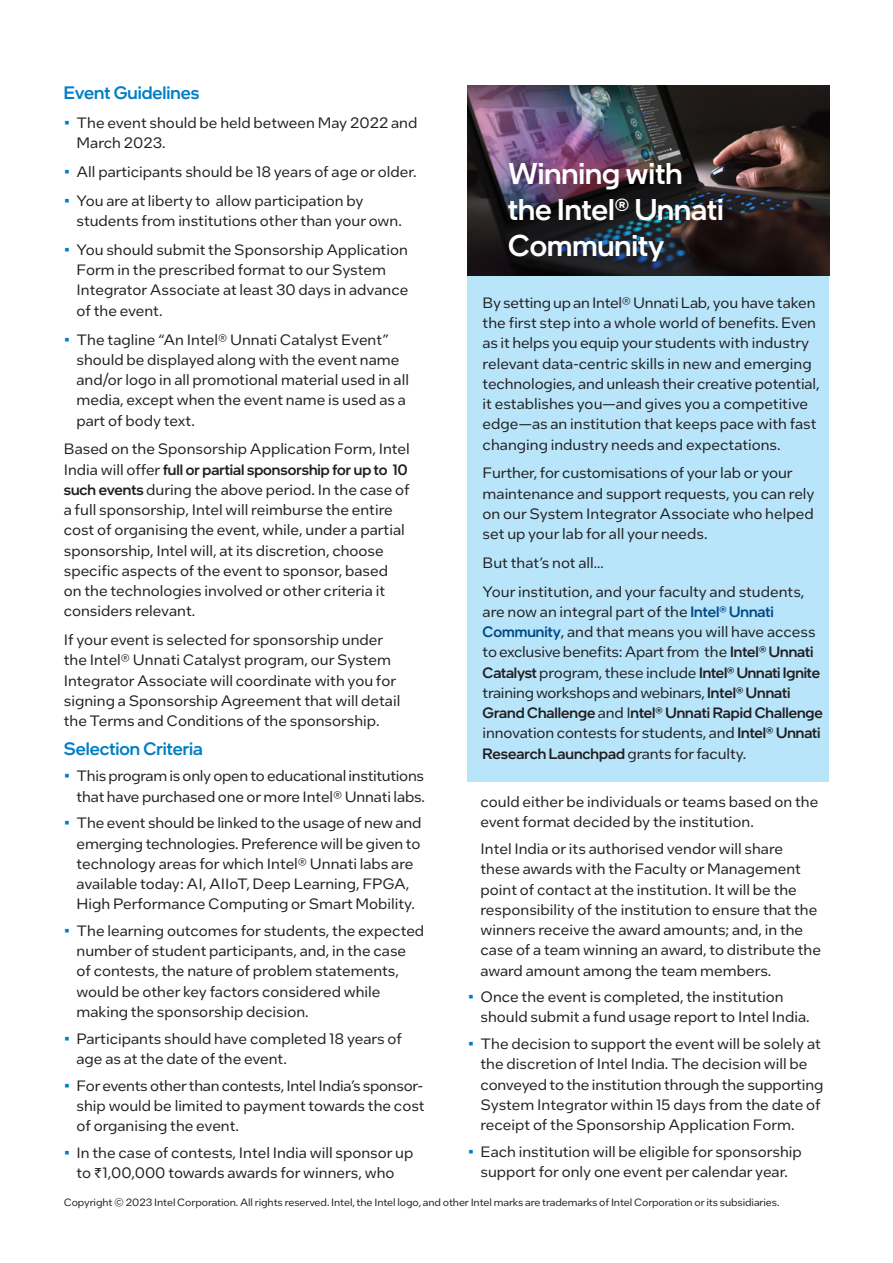
<style>
.page{position:relative;width:893px;height:1263px;background:#fff}
.page>*{position:absolute;margin:0;border:0;box-sizing:border-box;transform-origin:0 0}
.t1{font:500 30px/36px "Intel One Display";color:#fff}
.t2{font:500 18px "Intel One Display";color:#007ec5}
.t3{font:15px/20.2px "Intel One Text";color:#231f20}
.t4{font:15px/20.2px "Intel One Text";letter-spacing:-.02em;color:#231f20;text-align:right}
.t5{font:10.5px "Intel One Text";letter-spacing:-.01em;color:#231f20}
.s1{color:#007ec5}
.s2{font-family:"Intel One Display";font-weight:500}
.s3{font-family:"rupiforadian";font-size:13.5px}
.s4{font-family:"Intel One Display";font-weight:500;color:#014887}
</style>
<div class="page">
<div style="left:468px;top:85px;width:361px;height:696px;background:#b9e5fa"></div>
<img style="left:468px;top:85px;width:361px;height:191px">
<p class="t2" style="left:64px;top:82px;width:137px">Event Guidelines</p>
<p class="t3" style="left:77px;top:112px;width:342px;text-indent:-13px"><span class="s1">•</span> The event should be held between May 2022 and<br>March 2023.</p>
<p class="t3" style="left:64px;top:161px;width:354px"><span class="s1">•</span> All participants should be 18 years of age or older.</p>
<p class="t3" style="left:77px;top:190px;width:327px;text-indent:-13px"><span class="s1">•</span> You are at liberty to allow participation by students from institutions other than your own.</p>
<p class="t3" style="left:77px;top:239px;width:333px;text-indent:-13px"><span class="s1">•</span> You should submit the Sponsorship Application Form in the prescribed format to our System Integrator Associate at least 30 days in advance of the event.</p>
<p class="t3" style="left:77px;top:329px;width:334px;text-indent:-13px"><span class="s1">•</span> The tagline “An Intel® Unnati Catalyst Event” should be displayed along with the event name and/or logo in all promotional material used in all media, except when the event name is used as a part of body text.</p>
<p class="t3" style="left:64px;top:438px;width:348px">Based on the Sponsorship Application Form, Intel India will offer <span class="s2">full or partial sponsorship for up to 10 such events</span> during the above period. In the case of a full sponsorship, Intel will reimburse the entire cost of organising the event, while, under a partial sponsorship, Intel will, at its discretion, choose specific aspects of the event to sponsor, based<br>on the technologies involved or other criteria it considers relevant.</p>
<p class="t3" style="left:64px;top:629px;width:338px">If your event is selected for sponsorship under the Intel® Unnati Catalyst program, our System Integrator Associate will coordinate with you for signing a Sponsorship Agreement that will detail the Terms and Conditions of the sponsorship.</p>
<p class="t2" style="left:64px;top:737px;width:140px">Selection Criteria</p>
<p class="t4" style="left:64px;top:765px;width:363px"><span class="s1">•</span> This program is only open to educational institutions that have purchased one or more Intel® Unnati labs.</p>
<p class="t3" style="left:77px;top:812px;width:346px;text-indent:-13px"><span class="s1">•</span> The event should be linked to the usage of new and emerging technologies. Preference will be given to technology areas for which Intel® Unnati labs are available today: AI, AIIoT, Deep Learning, FPGA, High Performance Computing or Smart Mobility.</p>
<p class="t3" style="left:77px;top:920px;width:349px;text-indent:-13px"><span class="s1">•</span> The learning outcomes for students, the expected number of student participants, and, in the case of contests, the nature of problem statements, would be other key factors considered while making the sponsorship decision.</p>
<p class="t3" style="left:77px;top:1028px;width:327px;text-indent:-13px"><span class="s1">•</span> Participants should have completed 18 years of age as at the date of the event.</p>
<p class="t3" style="left:77px;top:1074px;width:350px;text-align:justify;text-indent:-13px"><span class="s1">•</span> For events other than contests, Intel India’s sponsor&shy;ship would be limited to payment towards the cost of organising the event.</p>
<p class="t3" style="left:64px;top:1142px;width:351px;text-align:center"><span class="s1">•</span> In the case of contests, Intel India will sponsor up to <span class="s3">L</span>1,00,000 towards awards for winners, who</p>
<p class="t1" style="left:508px;top:154px;width:217px">Winning with the Intel® Unnati<br>Community</p>
<p class="t3" style="left:483px;top:292px;width:338px">By setting up an Intel® Unnati Lab, you have taken the first step into a whole world of benefits. Even as it helps you equip your students with industry relevant data-centric skills in new and emerging technologies, and unleash their creative potential, it establishes you—and gives you a competitive edge—as an institution that keeps pace with fast changing industry needs and expectations.</p>
<p class="t3" style="left:483px;top:462px;width:334px">Further, for customisations of your lab or your maintenance and support requests, you can rely on our System Integrator Associate who helped set up your lab for all your needs.</p>
<p class="t3" style="left:483px;top:552px;width:123px">But that’s not all…</p>
<p class="t3" style="left:483px;top:581px;width:342px">Your institution, and your faculty and students, are now an integral part of the <span class="s4">Intel® Unnati Community</span>, and that means you will have access to exclusive benefits: Apart from the <span class="s2">Intel® Unnati Catalyst</span> program, these include <span class="s2">Intel® Unnati Ignite </span>training workshops and webinars, <span class="s2">Intel® Unnati Grand Challenge</span> and I<span class="s2">ntel® Unnati Rapid Challenge </span>innovation contests for students, and <span class="s2">Intel® Unnati Research Launchpad</span> grants for faculty.</p>
<p class="t3" style="left:480px;top:791px;width:339px">could either be individuals or teams based on the event format decided by the institution.</p>
<p class="t3" style="left:480px;top:838px;width:342px">Intel India or its authorised vendor will share these awards with the Faculty or Management point of contact at the institution. It will be the responsibility of the institution to ensure that the winners receive the award amounts; and, in the case of a team winning an award, to distribute the award amount among the team members.</p>
<p class="t3" style="left:480px;top:986px;width:331px;text-indent:-13px"><span class="s1">•</span> Once the event is completed, the institution should submit a fund usage report to Intel India.</p>
<p class="t3" style="left:480px;top:1033px;width:344px;text-indent:-13px"><span class="s1">•</span> The decision to support the event will be solely at the discretion of Intel India. The decision will be conveyed to the institution through the supporting System Integrator within 15 days from the date of receipt of the Sponsorship Application Form.</p>
<p class="t3" style="left:468px;top:1141px;width:336px;text-align:center"><span class="s1">•</span> Each institution will be eligible for sponsorship support for only one event per calendar year.</p>
<p class="t5" style="left:64px;top:1196px;width:717px">Copyright © 2023 Intel Corporation. All rights reserved. Intel, the Intel logo, and other Intel marks are trademarks of Intel Corporation or its subsidiaries.</p>
</div>
